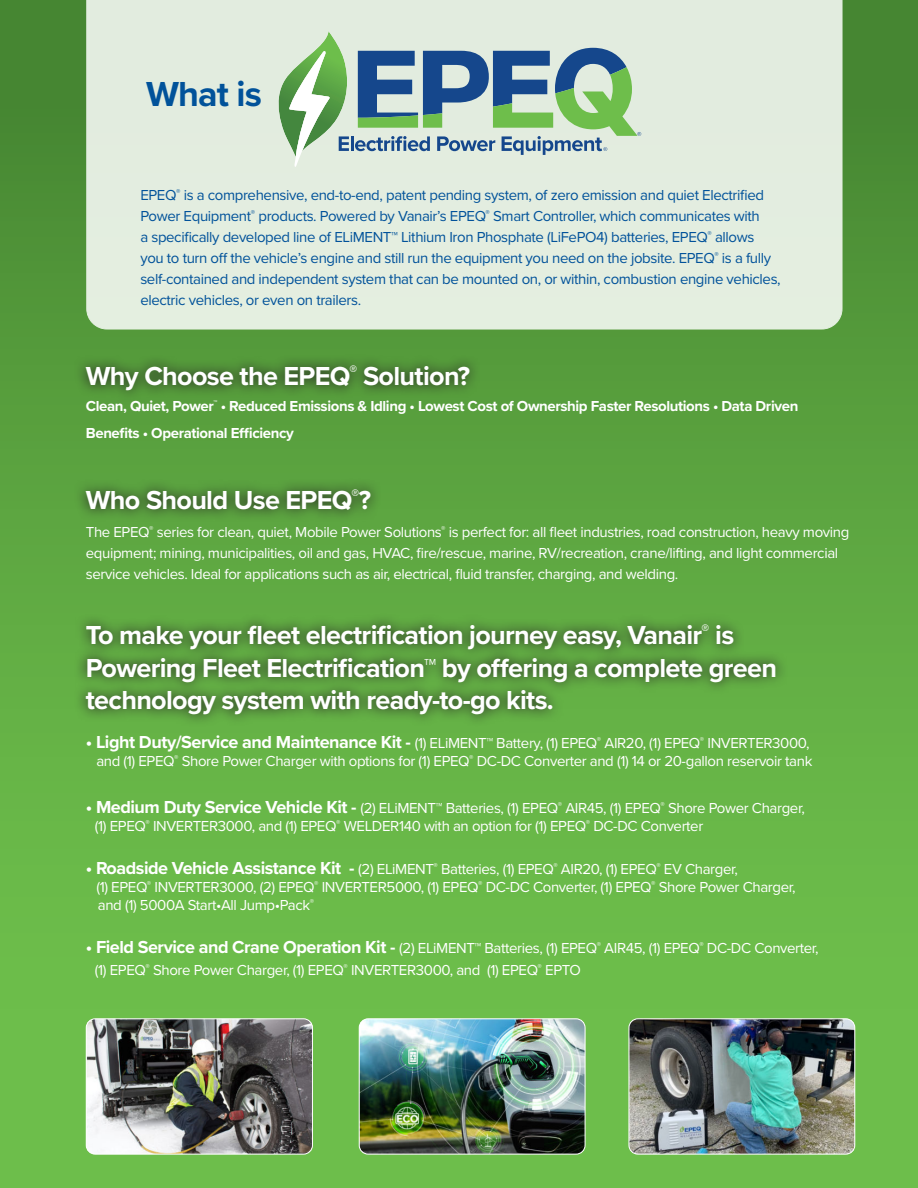
<style>
.page{position:relative;width:918px;height:1188px;background:#fff}
.page>*{position:absolute;margin:0;border:0;box-sizing:border-box;transform-origin:0 0}
.t1{font:700 36px "Proxima Nova";letter-spacing:-.025em;color:#01529a}
.t2{font:700 27px/32.4px "Proxima Nova";letter-spacing:-.025em;color:#fff}
.t3{font:15px/18px "Proxima Nova";letter-spacing:-.025em;color:#fff}
.t4{font:15px/21px "Proxima Nova";letter-spacing:-.025em;color:#01529a}
.t5{font:700 15px/27px "Proxima Nova";letter-spacing:-.025em;color:#fff}
.s1{font-weight:700;font-size:18px}
</style>
<div class="page">
<div style="left:0;top:0;width:918px;height:1188px;background:linear-gradient(to bottom,#468632,#75c850)"></div>
<svg style="left:74px;top:478px;width:309px;height:44px;background:#518d3a"></svg>
<svg style="left:74px;top:354px;width:408px;height:49px;background:#4d8837"></svg>
<svg style="left:74px;top:613px;width:714px;height:114px;background:#57963e"></svg>
<img style="left:86px;top:1019px;width:226px;height:135px">
<div style="left:86px;top:1018px;width:227px;height:137px;border:1px solid #fff;border-radius:9px"></div>
<img style="left:359px;top:1019px;width:226px;height:135px">
<div style="left:359px;top:1018px;width:226px;height:137px;border:1px solid #fff;border-radius:9px"></div>
<img style="left:629px;top:1019px;width:226px;height:135px">
<div style="left:629px;top:1018px;width:226px;height:137px;border:1px solid #fff;border-radius:9px"></div>
<div style="left:86px;top:0;width:757px;height:330px;background:#e3ede0"></div>
<svg style="left:277px;top:31px;width:364px;height:136px;background:#a1bfb4"></svg>
<h1 class="t1" style="left:146px;top:79px;width:117px">What is</h1>
<p class="t4" style="left:140px;top:186px;width:642px">EPEQ<sup>®</sup> is a comprehensive, end-to-end, patent pending system, of zero emission and quiet Electrified Power Equipment<sup>®</sup> products. Powered by Vanair’s EPEQ<sup>®</sup> Smart Controller, which communicates with<br>a specifically developed line of ELiMENT™ Lithium Iron Phosphate (LiFePO4) batteries, EPEQ<sup>®</sup> allows you to turn off the vehicle’s engine and still run the equipment you need on the jobsite. EPEQ<sup>®</sup> is a fully self-contained and independent system that can be mounted on, or within, combustion engine vehicles, electric vehicles, or even on trailers.</p>
<h2 class="t2" style="left:86px;top:362px;width:386px">Why Choose the EPEQ<sup>®</sup> Solution?</h2>
<p class="t5" style="left:86px;top:393px;width:714px">Clean, Quiet, Power<sup>™</sup> • Reduced Emissions &amp; Idling • Lowest Cost of Ownership Faster Resolutions • Data Driven<br>Benefits • Operational Efficiency</p>
<h2 class="t2" style="left:86px;top:486px;width:287px">Who Should Use EPEQ<sup>®</sup>?</h2>
<p class="t3" style="left:86px;top:523px;width:765px;line-height:21px">The EPEQ<sup>®</sup> series for clean, quiet, Mobile Power Solutions<sup>®</sup> is perfect for: all fleet industries, road construction, heavy moving equipment; mining, municipalities, oil and gas, HVAC, fire/rescue, marine, RV/recreation, crane/lifting, and light commercial service vehicles. Ideal for applications such as air, electrical, fluid transfer, charging, and welding.</p>
<h2 class="t2" style="left:86px;top:621px;width:693px">To make your fleet electrification journey easy, Vanair<sup>®</sup> is<br>Powering Fleet Electrification™ by offering a complete green technology system with ready-to-go kits.</h2>
<p class="t3" style="left:86px;top:735px;width:728px;text-align:right"><span class="s1">• Light Duty/Service and Maintenance Kit -</span> (1) ELiMENT™ Battery, (1) EPEQ<sup>®</sup> AIR20, (1) EPEQ<sup>®</sup> INVERTER3000, and (1) EPEQ<sup>®</sup> Shore Power Charger with options for (1) EPEQ<sup>®</sup> DC-DC Converter and (1) 14 or 20-gallon reservoir tank</p>
<p class="t3" style="left:95px;top:800px;width:711px;text-indent:-9px"><span class="s1">• Medium Duty Service Vehicle Kit -</span> (2) ELiMENT™ Batteries, (1) EPEQ<sup>®</sup> AIR45, (1) EPEQ<sup>®</sup> Shore Power Charger, (1) EPEQ<sup>®</sup> INVERTER3000, and (1) EPEQ<sup>®</sup> WELDER140 with an option for (1) EPEQ<sup>®</sup> DC-DC Converter</p>
<p class="t3" style="left:96px;top:861px;width:701px;text-indent:-11px"><span class="s1">• Roadside Vehicle Assistance Kit -</span> (2) ELiMENT<sup>®</sup> Batteries, (1) EPEQ<sup>®</sup> AIR20, (1) EPEQ<sup>®</sup> EV Charger,<br>(1) EPEQ<sup>®</sup> INVERTER3000, (2) EPEQ<sup>®</sup> INVERTER5000, (1) EPEQ<sup>®</sup> DC-DC Converter, (1) EPEQ<sup>®</sup> Shore Power Charger, and (1) 5000A Start•All Jump•Pack<sup>®</sup></p>
<p class="t3" style="left:95px;top:938px;width:725px;line-height:21.6px;text-indent:-9px"><span class="s1">• Field Service and Crane Operation Kit -</span> (2) ELiMENT™ Batteries, (1) EPEQ<sup>®</sup> AIR45, (1) EPEQ<sup>®</sup> DC-DC Converter, (1) EPEQ<sup>®</sup> Shore Power Charger, (1) EPEQ<sup>®</sup> INVERTER3000, and (1) EPEQ<sup>®</sup> EPTO</p>
</div>
